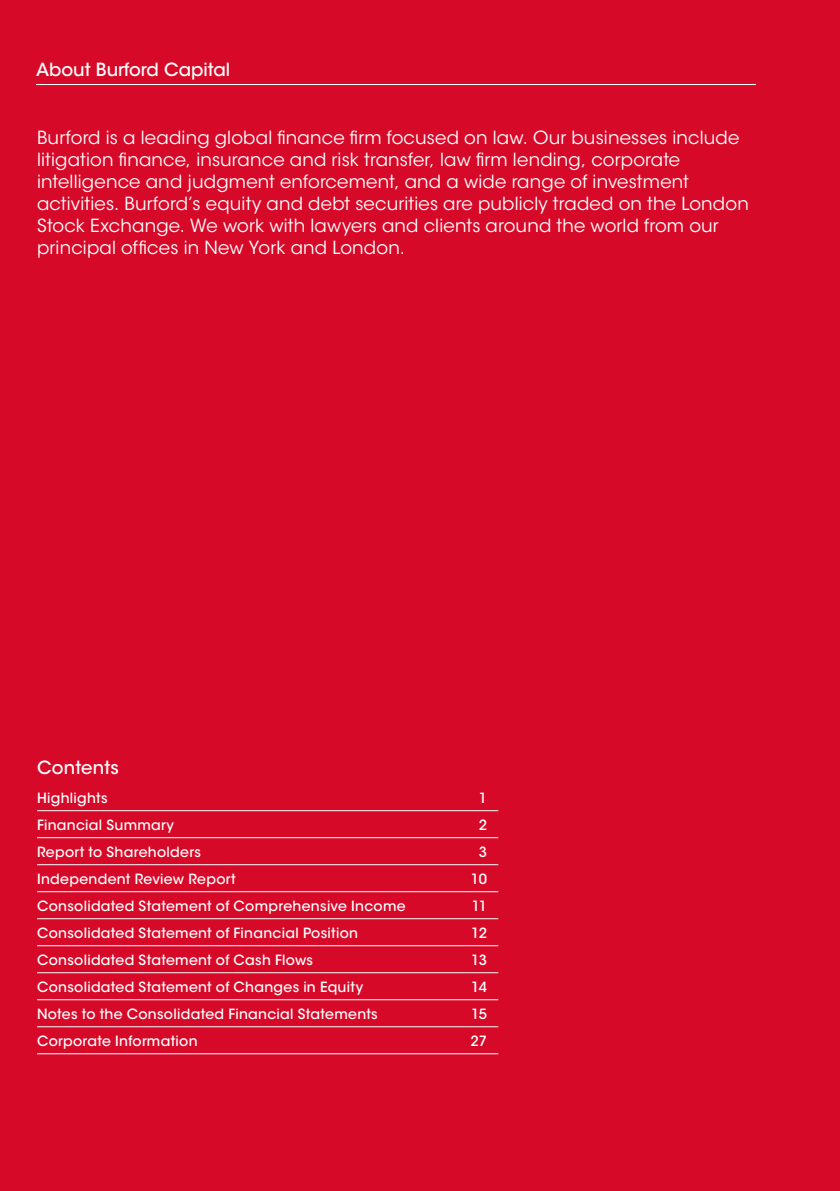
<style>
.page{position:relative;width:840px;height:1191px;background:#fff}
.page>*{position:absolute;margin:0;border:0;box-sizing:border-box;transform-origin:0 0}
.t1{font:18px/22px "ITC Avant Garde Std";letter-spacing:.01em;color:#fff}
.t2{font:500 18px "ITC Avant Garde Std";color:#fff}
.t3{font:500 14px "ITC Avant Garde Std";letter-spacing:.02em;color:#fff}
</style>
<div class="page">
<div style="left:0;top:0;width:839px;height:1191px;background:#d70929"></div>
<hr style="left:36px;top:84px;width:719px;height:1px;background:#fff">
<hr style="left:37px;top:810px;width:461px;height:1px;background:#fff">
<hr style="left:37px;top:837px;width:461px;height:1px;background:#fff">
<hr style="left:37px;top:864px;width:461px;height:1px;background:#fff">
<hr style="left:37px;top:891px;width:461px;height:1px;background:#fff">
<hr style="left:37px;top:918px;width:461px;height:1px;background:#fff">
<hr style="left:37px;top:945px;width:461px;height:1px;background:#fff">
<hr style="left:37px;top:972px;width:461px;height:1px;background:#fff">
<hr style="left:37px;top:999px;width:461px;height:1px;background:#fff">
<hr style="left:37px;top:1026px;width:461px;height:1px;background:#fff">
<hr style="left:37px;top:1053px;width:461px;height:1px;background:#fff">
<p class="t2" style="left:36px;top:58px;width:195px">About Burford Capital</p>
<p class="t1" style="left:37px;top:127px;width:712px">Burford is a leading global finance firm focused on law. Our businesses include litigation finance, insurance and risk transfer, law firm lending, corporate intelligence and judgment enforcement, and a wide range of investment activities. Burford’s equity and debt securities are publicly traded on the London Stock Exchange. We work with lawyers and clients around the world from our principal offices in New York and London.</p>
<p class="t2" style="left:37px;top:756px;width:83px">Contents</p>
<p class="t3" style="left:37px;top:789px;width:72px">Highlights</p>
<p class="t3" style="left:478px;top:789px;width:10px">1</p>
<p class="t3" style="left:37px;top:816px;width:138px">Financial Summary</p>
<p class="t3" style="left:478px;top:816px;width:10px">2</p>
<p class="t3" style="left:37px;top:843px;width:165px">Report to Shareholders</p>
<p class="t3" style="left:478px;top:843px;width:10px">3</p>
<p class="t3" style="left:37px;top:870px;width:200px">Independent Review Report</p>
<p class="t3" style="left:470px;top:870px;width:18px">10</p>
<p class="t3" style="left:37px;top:897px;width:370px">Consolidated Statement of Comprehensive Income</p>
<p class="t3" style="left:471px;top:897px;width:17px">11</p>
<p class="t3" style="left:37px;top:924px;width:322px">Consolidated Statement of Financial Position</p>
<p class="t3" style="left:471px;top:924px;width:17px">12</p>
<p class="t3" style="left:37px;top:951px;width:277px">Consolidated Statement of Cash Flows</p>
<p class="t3" style="left:471px;top:951px;width:17px">13</p>
<p class="t3" style="left:37px;top:978px;width:327px">Consolidated Statement of Changes in Equity</p>
<p class="t3" style="left:471px;top:978px;width:17px">14</p>
<p class="t3" style="left:37px;top:1005px;width:342px">Notes to the Consolidated Financial Statements</p>
<p class="t3" style="left:471px;top:1005px;width:17px">15</p>
<p class="t3" style="left:37px;top:1032px;width:162px">Corporate Information</p>
<p class="t3" style="left:470px;top:1032px;width:18px">27</p>
</div>
